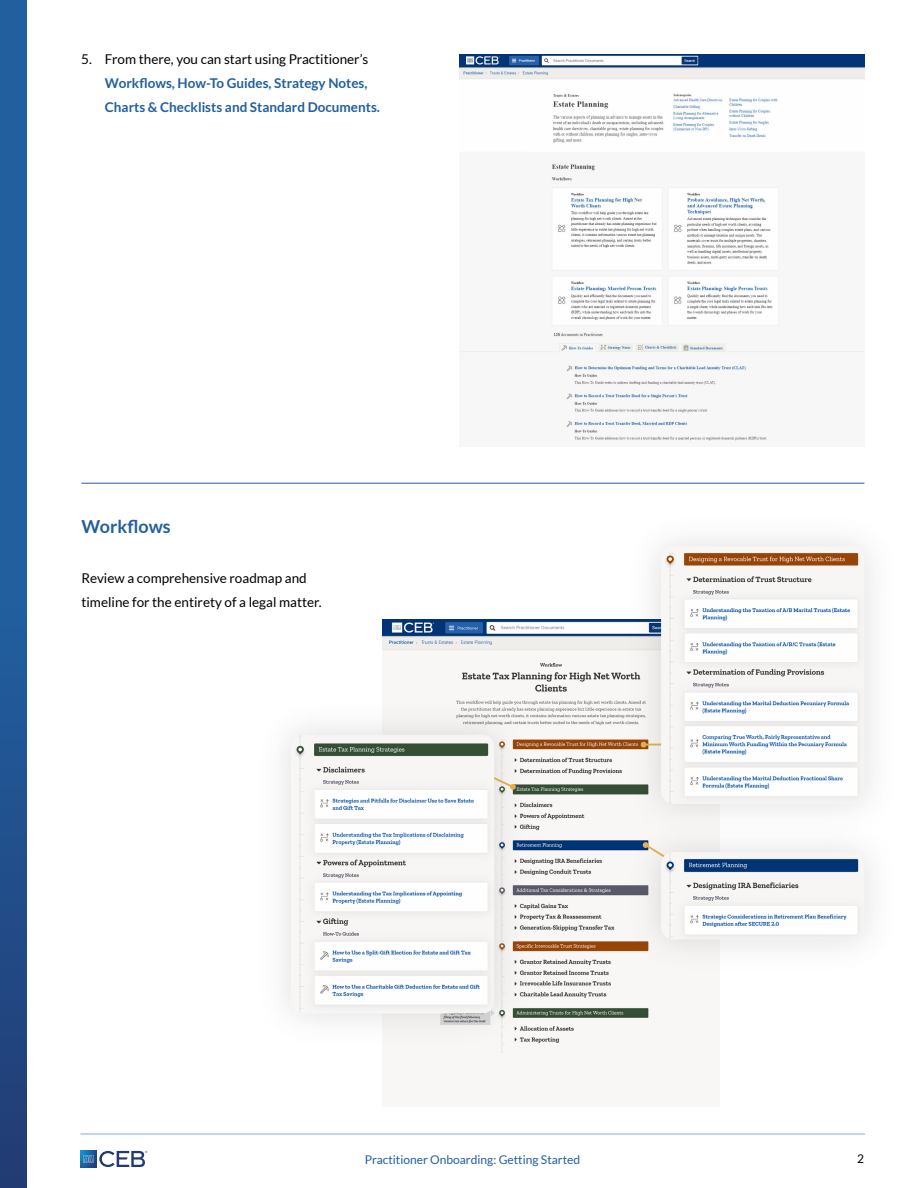
<style>
.page{position:relative;width:918px;height:1188px;background:#fff}
.page>*{position:absolute;margin:0;border:0;box-sizing:border-box;transform-origin:0 0}
.t1{font:700 18px "Lato";color:#215f9f}
.t2{font:13.5px/24px "Lato";color:#000}
.t3{font:700 13.5px/24px "Lato";color:#215f9f}
.t4{font:12px "Lato";color:#215f9f}
.t5{font:12px "Lato";color:#000}
</style>
<div class="page">
<div style="left:0;top:0;width:27px;height:1188px;background:linear-gradient(to bottom,#2168aa,#22447e)"></div>
<svg style="left:80px;top:1151px;width:3px;height:16px"></svg>
<svg style="left:83px;top:1151px;width:64px;height:16px"></svg>
<hr style="left:80px;top:1134px;width:785px;height:1px;background:#84b1d4">
<img style="left:459px;top:54px;width:405px;height:388px">
<img style="left:383px;top:620px;width:266px;height:424px">
<img style="left:606px;top:539px;width:267px;height:259px">
<img style="left:661px;top:546px;width:203px;height:252px">
<img style="left:606px;top:798px;width:267px;height:196px">
<img style="left:661px;top:852px;width:203px;height:87px">
<img style="left:282px;top:680px;width:267px;height:374px">
<img style="left:291px;top:735px;width:203px;height:278px">
<hr style="left:81px;top:483px;width:783px;height:1px;background:#215f9f">
<p class="t2" style="left:81px;top:47px;width:289px">5. From there, you can start using Practitioner’s</p>
<p class="t3" style="left:105px;top:71px;width:277px">Workflows, How-To Guides, Strategy Notes,<br>Charts &amp; Checklists and Standard Documents.</p>
<h1 class="t1" style="left:81px;top:516px;width:91px">Workflows</h1>
<p class="t2" style="left:81px;top:566px;width:242px">Review a comprehensive roadmap and timeline for the entirety of a legal matter.</p>
<p class="t4" style="left:365px;top:1153px;width:217px">Practitioner Onboarding: Getting Started</p>
<p class="t5" style="left:857px;top:1152px;width:8px">2</p>
</div>
